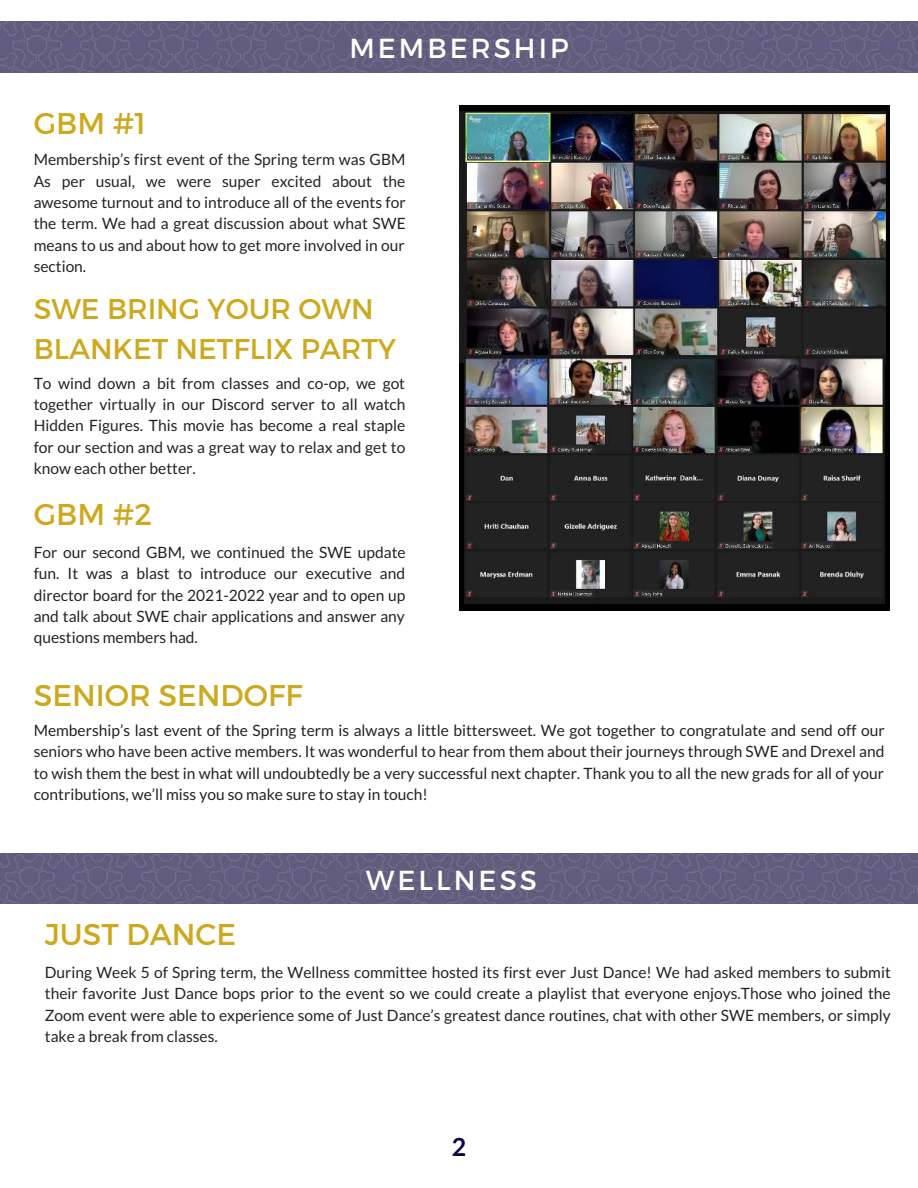
<style>
.page{position:relative;width:918px;height:1188px;background:#fff}
.page>*{position:absolute;margin:0;border:0;box-sizing:border-box;transform-origin:0 0}
.t1{font:30px "Montserrat";color:#cda91e}
.t2{font:28.5px/39.3px "Montserrat";color:#cda91e}
.t3{font:27.45px "Montserrat";letter-spacing:.11em;color:#fff}
.t4{font:700 24.9px "Lato";color:#0f0049}
.t5{font:15.6px/21.3px "Lato";color:#222;text-align:justify}
</style>
<div class="page">
<img style="left:0;top:22px;width:918px;height:51px">
<div style="left:459px;top:105px;width:431px;height:505px;background:#010101"></div>
<img style="left:459px;top:111px;width:426px;height:251px">
<img style="left:464px;top:358px;width:421px;height:245px">
<img style="left:0;top:853px;width:918px;height:51px">
<h1 class="t1" style="left:34px;top:105px;width:114px">GBM #1</h1>
<h3 class="t3" style="left:349px;top:32px;width:221px">MEMBERSHIP</h3>
<p class="t5" style="left:34px;top:149px;width:374px">Membership’s first event of the Spring term was GBM As per usual, we were super excited about the awesome turnout and to introduce all of the events for the term. We had a great discussion about what SWE means to us and about how to get more involved in our section.</p>
<h2 class="t2" style="left:34px;top:290px;width:364px">SWE BRING YOUR OWN<br>BLANKET NETFLIX PARTY</h2>
<p class="t5" style="left:34px;top:372px;width:373px">To wind down a bit from classes and co-op, we got together virtually in our Discord server to all watch Hidden Figures. This movie has become a real staple for our section and was a great way to relax and get to know each other better.</p>
<h1 class="t1" style="left:34px;top:496px;width:120px">GBM #2</h1>
<p class="t5" style="left:34px;top:541px;width:374px">For our second GBM, we continued the SWE update fun. It was a blast to introduce our executive and director board for the 2021-2022 year and to open up and talk about SWE chair applications and answer any questions members had.</p>
<h1 class="t1" style="left:34px;top:677px;width:270px">SENIOR SENDOFF</h1>
<p class="t5" style="left:34px;top:719px;width:853px">Membership’s last event of the Spring term is always a little bittersweet. We got together to congratulate and send off our seniors who have been active members. It was wonderful to hear from them about their journeys through SWE and Drexel and to wish them the best in what will undoubtedly be a very successful next chapter. Thank you to all the new grads for all of your contributions, we’ll miss you so make sure to stay in touch!</p>
<h1 class="t1" style="left:45px;top:916px;width:193px">JUST DANCE</h1>
<h3 class="t3" style="left:366px;top:863px;width:173px">WELLNESS</h3>
<p class="t5" style="left:45px;top:962px;width:847px">During Week 5 of Spring term, the Wellness committee hosted its first ever Just Dance! We had asked members to submit their favorite Just Dance bops prior to the event so we could create a playlist that everyone enjoys.Those who joined the Zoom event were able to experience some of Just Dance’s greatest dance routines, chat with other SWE members, or simply take a break from classes.</p>
<h3 class="t4" style="left:452px;top:1132px;width:16px">2</h3>
</div>
